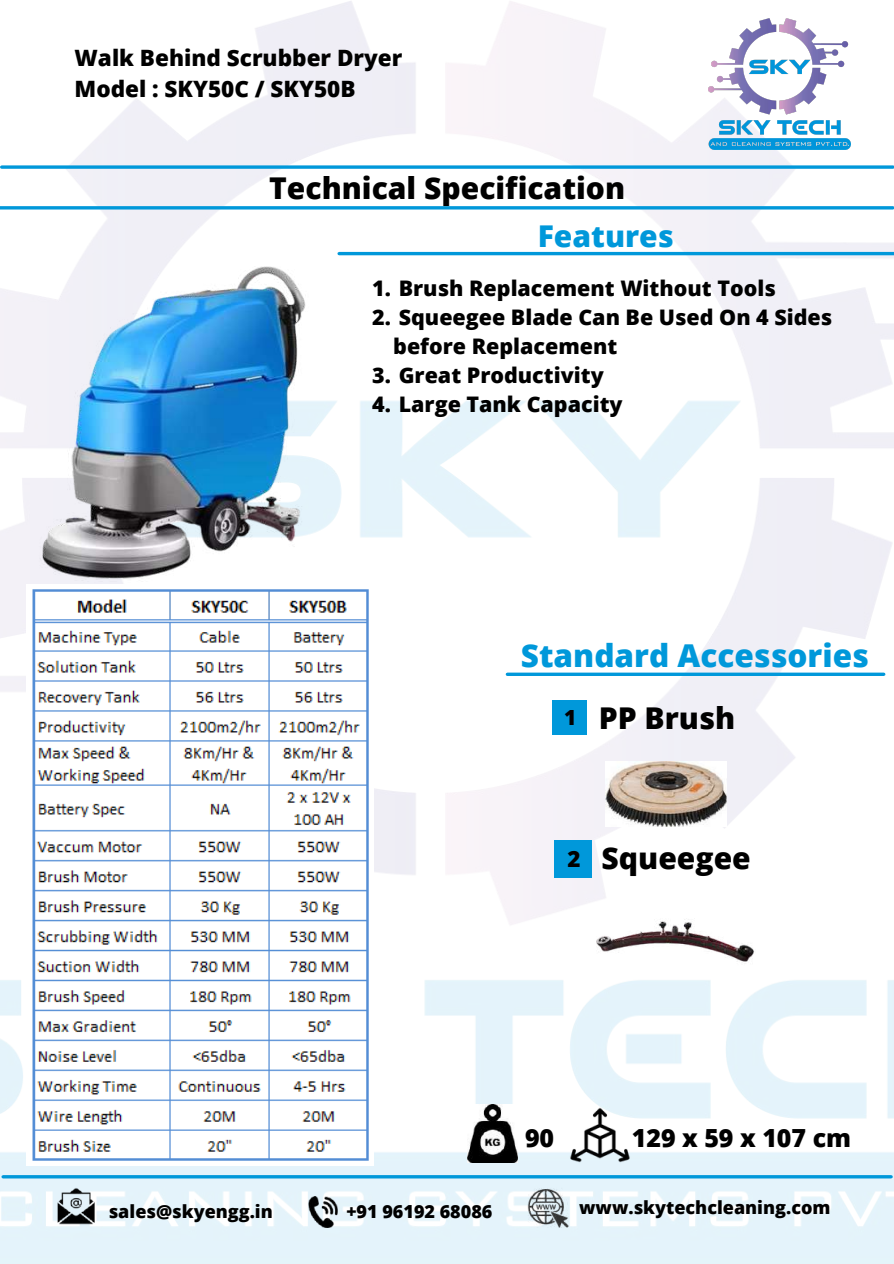
<style>
.page{position:relative;width:894px;height:1264px;background:#fff}
.page>*{position:absolute;margin:0;border:0;box-sizing:border-box;transform-origin:0 0}
.t1{font:800 31.5px "Open Sans";color:#0098da}
.t2{font:800 30px "Open Sans";color:#000}
.t3{font:800 30px "Open Sans";color:#0098da}
.t4{font:800 24.9px "Open Sans";color:#000}
.t5{font:800 22.5px/31.5px "Open Sans";color:#000}
.t6{font:800 21.45px/29px "Open Sans";color:#000}
.t7{font:800 18px "Open Sans";color:#000}
.s1{font-size:20.85px}
.s2{font-size:22.35px}
</style>
<div class="page">
<img style="left:0;top:1px;width:893px;height:1262px">
<img style="left:708px;top:18px;width:142px;height:132px">
<svg style="left:2px;top:165px;width:890px;height:4px"></svg>
<hr style="left:0;top:206px;width:892px;height:3px;background:#0098da">
<hr style="left:3px;top:1175px;width:887px;height:3px;background:#0098da">
<img style="left:53px;top:1187px;width:43px;height:40px">
<img style="left:526px;top:1187px;width:44px;height:40px">
<img style="left:308px;top:1196px;width:30px;height:31px">
<hr style="left:339px;top:252px;width:554px;height:3px;background:#0098da">
<svg style="left:507px;top:672px;width:376px;height:4px;fill:#0198da"></svg>
<img style="left:605px;top:761px;width:121px;height:65px">
<div style="left:551px;top:700px;width:35px;height:35px;background:#0098da"></div>
<div style="left:554px;top:840px;width:37px;height:37px;background:#0098da"></div>
<img style="left:596px;top:896px;width:159px;height:105px">
<img style="left:467px;top:1104px;width:50px;height:58px">
<img style="left:569px;top:1104px;width:61px;height:61px">
<img style="left:19px;top:266px;width:304px;height:319px">
<img style="left:27px;top:584px;width:346px;height:581px">
<p class="t5" style="left:75px;top:41px;width:329px">Walk Behind Scrubber Dryer<br>Model : SKY50C / SKY50B</p>
<h2 class="t2" style="left:269px;top:167px;width:357px">Technical Specification</h2>
<h2 class="t3" style="left:537px;top:215px;width:137px">Features</h2>
<p class="t6" style="left:372px;top:273px;width:405px">1. Brush Replacement Without Tools</p>
<p class="t6" style="left:393px;top:302px;width:440px;text-indent:-21px">2. Squeegee Blade Can Be Used On 4 Sides before Replacement</p>
<p class="t6" style="left:372px;top:360px;width:233px">3. Great Productivity</p>
<p class="t6" style="left:372px;top:389px;width:252px">4. Large Tank Capacity</p>
<h1 class="t1" style="left:520px;top:633px;width:349px">Standard Accessories</h1>
<h2 class="t2" style="left:564px;top:697px;width:172px"><span class="s1">1</span> PP Brush</h2>
<h2 class="t2" style="left:567px;top:837px;width:185px"><span class="s2">2</span> Squeegee</h2>
<p class="t4" style="left:525px;top:1120px;width:31px">90</p>
<p class="t4" style="left:631px;top:1120px;width:221px">129 x 59 x 107 cm</p>
<p class="t7" style="left:109px;top:1198px;width:166px">sales@skyengg.in</p>
<p class="t7" style="left:346px;top:1198px;width:147px">+91 96192 68086</p>
<p class="t7" style="left:579px;top:1195px;width:253px">www.skytechcleaning.com</p>
</div>
